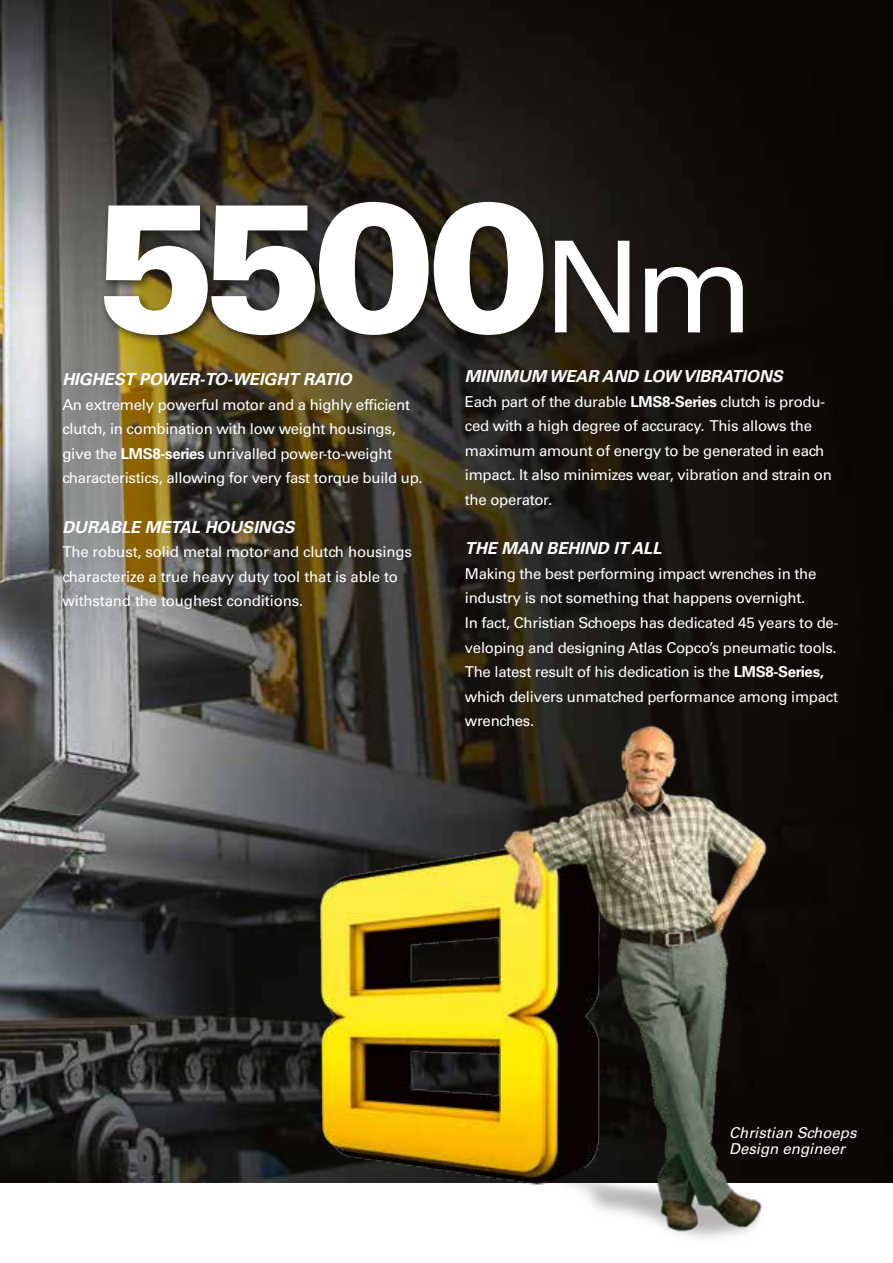
<style>
.page{position:relative;width:893px;height:1263px;background:#fff}
.page>*{position:absolute;margin:0;border:0;box-sizing:border-box;transform-origin:0 0}
.t1{font:900 183px "Univers LT Std";color:#fff}
.t2{font:italic 700 16.5px "Univers LT Std";color:#fff}
.t3{font:15px/24.6px "Univers LT Std";letter-spacing:-.02em;color:#fff}
.t4{font:italic 15px/15.6px "Univers LT Std";color:#fff}
.s1{font-weight:400;font-size:126.9px}
.s2{font-weight:700}
</style>
<div class="page">
<img style="left:0;top:0;width:893px;height:1182px">
<div style="left:99px;top:196px;width:655px;height:150px;background:#15130b;opacity:.75"></div>
<img style="left:262px;top:673px;width:583px;height:565px">
<h1 class="t1" style="left:95px;top:152px;width:660px">5500<span class="s1">Nm</span></h1>
<p class="t2" style="left:62px;top:369px;width:291px">HIGHEST POWER-TO-WEIGHT RATIO</p>
<p class="t3" style="left:62px;top:392px;width:362px">An extremely powerful motor and a highly efficient clutch, in combination with low weight housings, give the <span class="s2">LMS8-series</span> unrivalled power-to-weight characteristics, allowing for very fast torque build up.</p>
<p class="t2" style="left:62px;top:517px;width:234px">DURABLE METAL HOUSINGS</p>
<p class="t3" style="left:62px;top:540px;width:351px">The robust, solid metal motor and clutch housings characterize a true heavy duty tool that is able to withstand the toughest conditions.</p>
<p class="t2" style="left:465px;top:366px;width:319px">MINIMUM WEAR AND LOW VIBRATIONS</p>
<p class="t3" style="left:465px;top:389px;width:368px">Each part of the durable <span class="s2">LMS8-Series</span> clutch is produ&shy;ced with a high degree of accuracy. This allows the maximum amount of energy to be generated in each impact. It also minimizes wear, vibration and strain on the operator.</p>
<p class="t2" style="left:465px;top:539px;width:198px">THE MAN BEHIND IT ALL</p>
<p class="t3" style="left:465px;top:561px;width:375px">Making the best performing impact wrenches in the industry is not something that happens overnight.<br>In fact, Christian Schoeps has dedicated 45 years to de&shy;veloping and designing Atlas Copco’s pneumatic tools.<br>The latest result of his dedication is the <span class="s2">LMS8-Series, </span>which delivers unmatched performance among impact wrenches.</p>
<p class="t4" style="left:729px;top:1125px;width:129px">Christian Schoeps<br>Design engineer</p>
</div>
